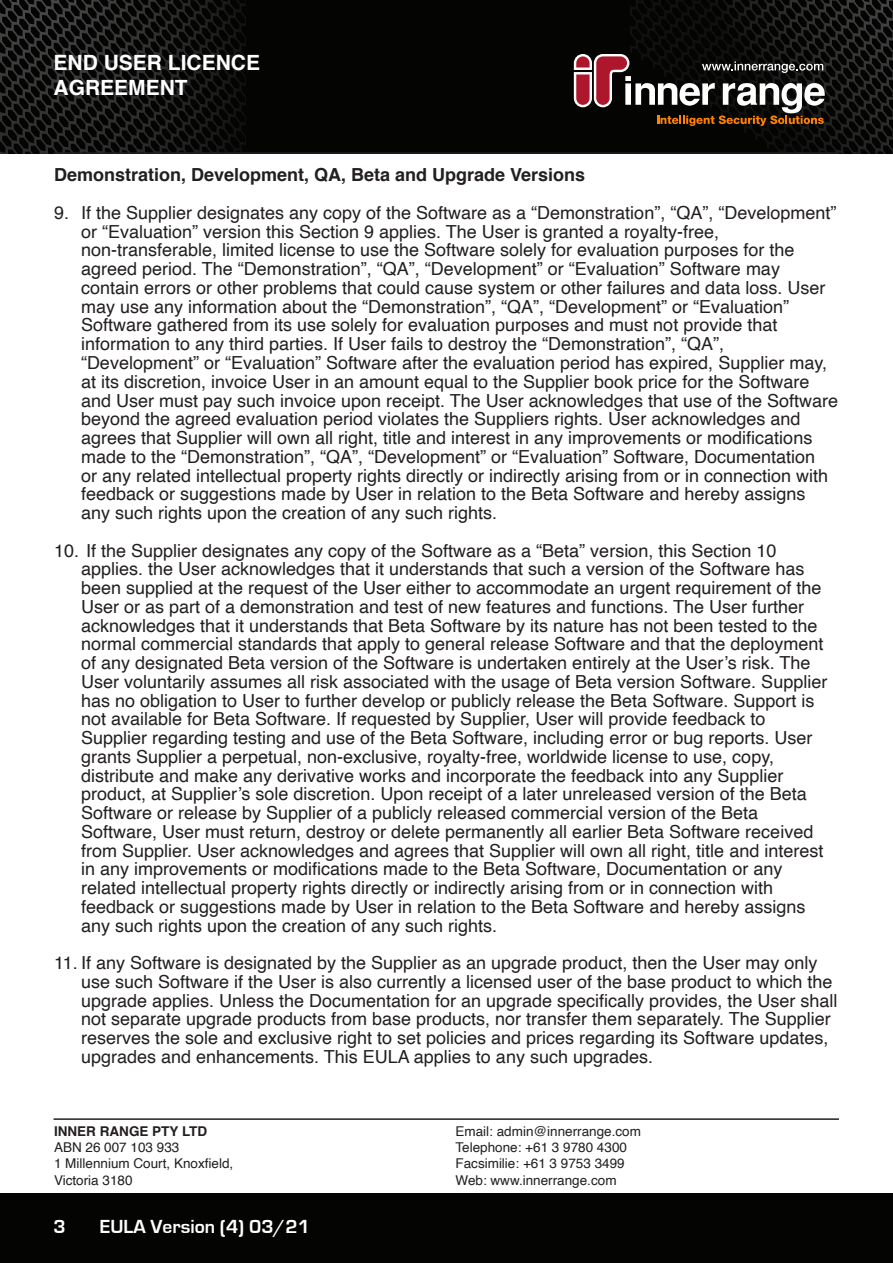
<style>
.page{position:relative;width:893px;height:1263px;background:#fff}
.page>*{position:absolute;margin:0;border:0;box-sizing:border-box;transform-origin:0 0}
.t1{font:700 21px/25.2px "Helvetica";color:#fff}
.t2{font:700 19.5px "Eurostile";color:#fff}
.t3{font:18px/18.8px "Helvetica";color:#231f20}
.t4{font:700 18px "Helvetica";color:#231f20}
.t5{font:13.5px/16.2px "Helvetica";color:#231f20}
.t6{font:700 13.5px "Helvetica";color:#231f20}
</style>
<div class="page">
<div style="left:0;top:0;width:893px;height:154px;background:#040503"></div>
<svg style="left:0;top:0;width:246px;height:154px"></svg>
<div style="left:0;top:1193px;width:893px;height:70px;background:#040503"></div>
<hr style="left:54px;top:152px;width:785px;height:2px;background:#231f20">
<hr style="left:54px;top:1118px;width:785px;height:2px;background:#231f20">
<svg style="left:574px;top:0;width:319px;height:154px"></svg>
<p class="t1" style="left:54px;top:50px;width:208px">END USER LICENCE<br>AGREEMENT</p>
<p class="t4" style="left:54px;top:161px;width:533px">Demonstration, Development, QA, Beta and Upgrade Versions</p>
<p class="t3" style="left:81px;top:204px;width:759px;text-indent:-27px">9. If the Supplier designates any copy of the Software as a “Demonstration”, “QA”, “Development” or “Evaluation” version this Section 9 applies. The User is granted a royalty-free, non-transferable, limited license to use the Software solely for evaluation purposes for the agreed period. The “Demonstration”, “QA”, “Development” or “Evaluation” Software may contain errors or other problems that could cause system or other failures and data loss. User may use any information about the “Demonstration”, “QA”, “Development” or “Evaluation” Software gathered from its use solely for evaluation purposes and must not provide that information to any third parties. If User fails to destroy the “Demonstration”, “QA”, “Development” or “Evaluation” Software after the evaluation period has expired, Supplier may, at its discretion, invoice User in an amount equal to the Supplier book price for the Software and User must pay such invoice upon receipt. The User acknowledges that use of the Software beyond the agreed evaluation period violates the Suppliers rights. User acknowledges and agrees that Supplier will own all right, title and interest in any improvements or modifications made to the “Demonstration”, “QA”, “Development” or “Evaluation” Software, Documentation<br>or any related intellectual property rights directly or indirectly arising from or in connection with feedback or suggestions made by User in relation to the Beta Software and hereby assigns any such rights upon the creation of any such rights.</p>
<p class="t3" style="left:81px;top:541px;width:748px;text-indent:-27px">10. If the Supplier designates any copy of the Software as a “Beta” version, this Section 10 applies. the User acknowledges that it understands that such a version of the Software has been supplied at the request of the User either to accommodate an urgent requirement of the User or as part of a demonstration and test of new features and functions. The User further acknowledges that it understands that Beta Software by its nature has not been tested to the normal commercial standards that apply to general release Software and that the deployment of any designated Beta version of the Software is undertaken entirely at the User’s risk. The User voluntarily assumes all risk associated with the usage of Beta version Software. Supplier has no obligation to User to further develop or publicly release the Beta Software. Support is not available for Beta Software. If requested by Supplier, User will provide feedback to Supplier regarding testing and use of the Beta Software, including error or bug reports. User grants Supplier a perpetual, non-exclusive, royalty-free, worldwide license to use, copy, distribute and make any derivative works and incorporate the feedback into any Supplier product, at Supplier’s sole discretion. Upon receipt of a later unreleased version of the Beta Software or release by Supplier of a publicly released commercial version of the Beta Software, User must return, destroy or delete permanently all earlier Beta Software received from Supplier. User acknowledges and agrees that Supplier will own all right, title and interest in any improvements or modifications made to the Beta Software, Documentation or any related intellectual property rights directly or indirectly arising from or in connection with feedback or suggestions made by User in relation to the Beta Software and hereby assigns any such rights upon the creation of any such rights.</p>
<p class="t3" style="left:81px;top:954px;width:758px;text-indent:-27px">11. If any Software is designated by the Supplier as an upgrade product, then the User may only use such Software if the User is also currently a licensed user of the base product to which the upgrade applies. Unless the Documentation for an upgrade specifically provides, the User shall not separate upgrade products from base products, nor transfer them separately. The Supplier reserves the sole and exclusive right to set policies and prices regarding its Software updates, upgrades and enhancements. This EULA applies to any such upgrades.</p>
<p class="t6" style="left:54px;top:1120px;width:155px">INNER RANGE PTY LTD</p>
<p class="t5" style="left:54px;top:1140px;width:181px">ABN 26 007 103 933<br>1 Millennium Court, Knoxfield,<br>Victoria 3180</p>
<p class="t2" style="left:54px;top:1216px;width:14px">3</p>
<p class="t2" style="left:100px;top:1216px;width:212px">EULA Version (4) 03/21</p>
<p class="t5" style="left:455px;top:1123px;width:187px">Email: admin@innerrange.com<br>Telephone: +61 3 9780 4300<br>Facsimilie: +61 3 9753 3499<br>Web: www.innerrange.com</p>
</div>
